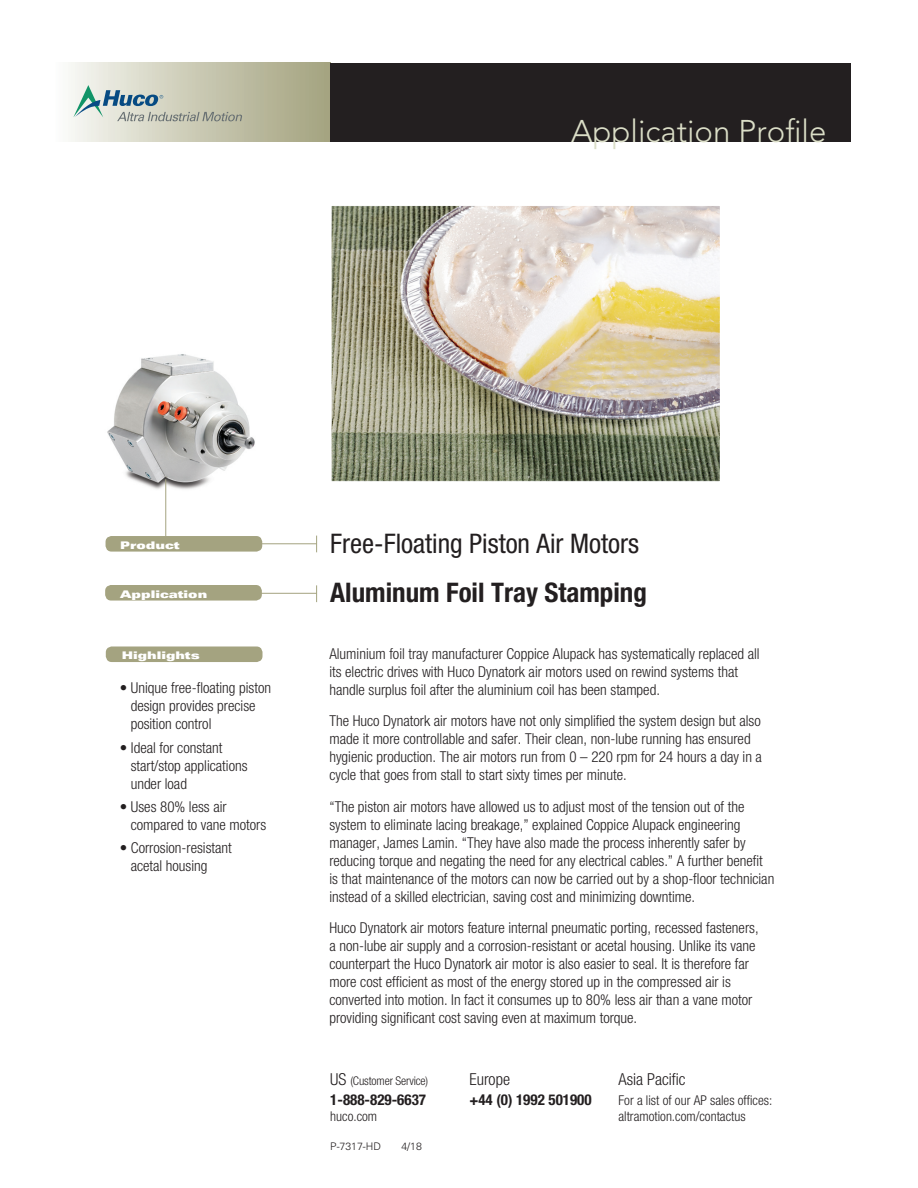
<style>
.page{position:relative;width:918px;height:1188px;background:#fff}
.page>*{position:absolute;margin:0;border:0;box-sizing:border-box;transform-origin:0 0}
.t1{font:300 31.2px "Avenir LT Std";color:#dbdec7}
.t2{font:condensed 27px "Helvetica Neue LT Std";color:#231f20}
.t3{font:700 condensed 27px "Helvetica Neue LT Std";color:#231f20}
.t4{font:300 condensed 16.5px "Helvetica Neue LT Std";color:#231f20}
.t5{font:300 condensed 15px/18px "Helvetica Neue LT Std";color:#231f20}
.t6{font:700 condensed 15px "Helvetica Neue LT Std";color:#231f20}
.t7{font:300 condensed 13.5px/16.5px "Helvetica Neue LT Std";color:#231f20}
.t8{font:300 condensed 12px "Helvetica Neue LT Std";letter-spacing:-.01em;color:#231f20}
.t9{font:10.5px "Univers LT Std X Black Ex";color:#fff}
.t10{font:300 10.5px "Univers LT Std";color:#231f20}
.s1{font-size:16.5px}
</style>
<div class="page">
<div style="left:105px;top:585px;width:157px;height:16px;background:#a4a380;border-radius:6px"></div>
<div style="left:106px;top:536px;width:156px;height:16px;background:#a4a380;border-radius:6px"></div>
<hr style="left:239px;top:543px;width:78px;height:1px;background:#a4a380">
<svg style="left:316px;top:536px;width:1px;height:16px"></svg>
<svg style="left:316px;top:585px;width:1px;height:17px"></svg>
<hr style="left:239px;top:593px;width:78px;height:1px;background:#a4a380">
<img style="left:333px;top:207px;width:386px;height:273px">
<div style="left:331px;top:205px;width:390px;height:277px;border:1px solid #fff"></div>
<img style="left:107px;top:354px;width:148px;height:153px">
<div style="left:106px;top:646px;width:157px;height:16px;background:#a4a380;border-radius:6px"></div>
<hr style="left:165px;top:479px;width:1px;height:57px;background:#a4a380">
<div style="left:54px;top:63px;width:276px;height:79px;background:linear-gradient(to right,#fafaf7,#a2a17c)"></div>
<div style="left:330px;top:63px;width:520px;height:79px;background:#231f20"></div>
<svg style="left:73px;top:85px;width:169px;height:36px;background:#b9c3b8"></svg>
<h1 class="t1" style="left:571px;top:113px;width:257px">Application Profile</h1>
<p class="t9" style="left:120px;top:539px;width:61px">Product</p>
<p class="t9" style="left:120px;top:588px;width:89px">Application</p>
<p class="t9" style="left:122px;top:649px;width:80px">Highlights</p>
<p class="t5" style="left:131px;top:679px;width:142px;text-indent:-11px">• Unique free-floating piston design provides precise position control</p>
<p class="t5" style="left:131px;top:738px;width:118px;text-indent:-11px">• Ideal for constant start/stop applications under load</p>
<p class="t5" style="left:131px;top:798px;width:137px;text-indent:-11px">• Uses 80% less air compared to vane motors</p>
<p class="t5" style="left:131px;top:839px;width:103px;text-indent:-11px">• Corrosion-resistant acetal housing</p>
<h2 class="t2" style="left:330px;top:528px;width:310px">Free-Floating Piston Air Motors</h2>
<h2 class="t3" style="left:330px;top:576px;width:318px">Aluminum Foil Tray Stamping</h2>
<p class="t5" style="left:329px;top:644px;width:432px">Aluminium foil tray manufacturer Coppice Alupack has systematically replaced all its electric drives with Huco Dynatork air motors used on rewind systems that handle surplus foil after the aluminium coil has been stamped.</p>
<p class="t5" style="left:329px;top:712px;width:434px">The Huco Dynatork air motors have not only simplified the system design but also made it more controllable and safer. Their clean, non-lube running has ensured hygienic production. The air motors run from 0 – 220 rpm for 24 hours a day in a cycle that goes from stall to start sixty times per minute.</p>
<p class="t5" style="left:329px;top:797px;width:446px">“The piston air motors have allowed us to adjust most of the tension out of the system to eliminate lacing breakage,” explained Coppice Alupack engineering manager, James Lamin. “They have also made the process inherently safer by reducing torque and negating the need for any electrical cables.” A further benefit is that maintenance of the motors can now be carried out by a shop-floor technician instead of a skilled electrician, saving cost and minimizing downtime.</p>
<p class="t5" style="left:329px;top:919px;width:431px">Huco Dynatork air motors feature internal pneumatic porting, recessed fasteners, a non-lube air supply and a corrosion-resistant or acetal housing. Unlike its vane counterpart the Huco Dynatork air motor is also easier to seal. It is therefore far more cost efficient as most of the energy stored up in the compressed air is converted into motion. In fact it consumes up to 80% less air than a vane motor providing significant cost saving even at maximum torque.</p>
<p class="t8" style="left:330px;top:1074px;width:100px"><span class="s1">US</span> (Customer Service)</p>
<p class="t6" style="left:330px;top:1090px;width:97px">1-888-829-6637</p>
<p class="t7" style="left:330px;top:1108px;width:48px">huco.com</p>
<p class="t10" style="left:330px;top:1140px;width:52px">P-7317-HD</p>
<p class="t10" style="left:401px;top:1140px;width:22px">4/18</p>
<p class="t4" style="left:469px;top:1070px;width:42px">Europe</p>
<p class="t6" style="left:469px;top:1090px;width:124px">+44 (0) 1992 501900</p>
<p class="t4" style="left:619px;top:1070px;width:69px">Asia Pacific</p>
<p class="t7" style="left:619px;top:1091px;width:155px">For a list of our AP sales offices: altramotion.com/contactus</p>
</div>
